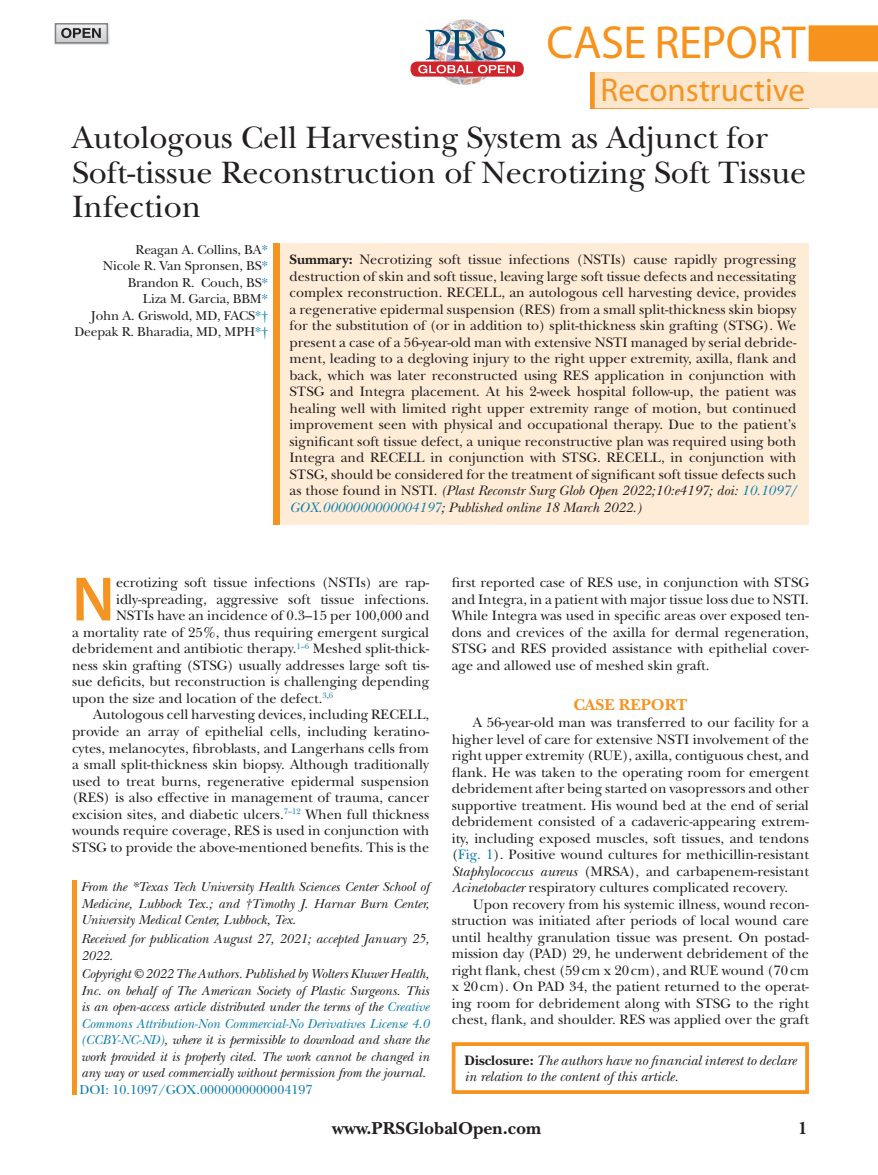
<style>
.page{position:relative;width:878px;height:1175px;background:#fff}
.page>*{position:absolute;margin:0;border:0;box-sizing:border-box;transform-origin:0 0}
.t1{font:600 63.15px "Myriad Pro";color:#f49423}
.t2{font:46.5px "Myriad Pro";letter-spacing:-.01em;color:#f7931d}
.t3{font:33px "Myriad Pro";color:#f49423}
.t4{font:32.25px/34.5px "New Baskerville Std";color:#231f20}
.t5{font:700 18px "New Baskerville Std";color:#231f20}
.t6{font:700 16.5px "New Baskerville Std";color:#f49423}
.t7{font:14.25px/16.5px "New Baskerville Std";color:#231f20;text-align:justify}
.t8{font:italic 14.25px/16.5px "New Baskerville Std";color:#231f20}
.t9{font:italic 13.5px/16.5px "New Baskerville Std";color:#231f20;text-align:justify}
.t10{font:13.5px/16.5px "New Baskerville Std";letter-spacing:-.01em;color:#231f20;text-align:right}
.t11{font:13.5px "New Baskerville Std";color:#0f7eac}
.s1{color:#0f7eac}
.s2{font-weight:700}
.s3{font-style:italic}
.s4{font-style:italic;color:#0f7eac}
.s5{font-weight:700;font-style:normal}
</style>
<div class="page">
<div style="left:452px;top:1042px;width:356px;height:52px;border:4px solid #f7931d"></div>
<div style="left:594px;top:72px;width:284px;height:36px;background:#fde6cb"></div>
<hr style="left:72px;top:880px;width:4px;height:50px;background:#f49423">
<hr style="left:72px;top:930px;width:4px;height:35px;background:#f49423">
<hr style="left:72px;top:965px;width:4px;height:118px;background:#f49423">
<hr style="left:72px;top:1081px;width:4px;height:13px;background:#f49423">
<div style="left:274px;top:243px;width:534px;height:281px;background:#feecd7"></div>
<div style="left:274px;top:242px;width:6px;height:282px;background:#f49423"></div>
<img style="left:54px;top:23px;width:55px;height:22px">
<div style="left:55px;top:23px;width:53px;height:21px;border:2px solid #808285"></div>
<svg style="left:61px;top:28px;width:40px;height:10px"></svg>
<div style="left:808px;top:25px;width:70px;height:36px;background:#f7931d"></div>
<img style="left:441px;top:20px;width:48px;height:64px">
<div style="left:410px;top:61px;width:113px;height:16px;background:#d1232a;border-radius:7px"></div>
<img style="left:418px;top:29px;width:97px;height:44px">
<h2 class="t2" style="left:546px;top:14px;width:260px">Case Report</h2>
<h3 class="t3" style="left:600px;top:69px;width:206px">Reconstructive</h3>
<h3 class="t4" style="left:72px;top:121px;width:735px">Autologous Cell Harvesting System as Adjunct for<br>Soft-tissue Reconstruction of Necrotizing Soft Tissue<br>Infection</h3>
<p class="t10" style="left:74px;top:241px;width:195px">Reagan A. Collins, BA<span class="s1">*<br></span>Nicole R. Van Spronsen, BS<span class="s1">*<br></span>Brandon R. Couch, BS<span class="s1">*<br></span>Liza M. Garcia, BBM<span class="s1">*<br></span>John A. Griswold, MD, FACS<span class="s1">*†<br></span>Deepak R. Bharadia, MD, MPH<span class="s1">*†</span></p>
<p class="t7" style="left:289px;top:251px;width:508px"><span class="s2">Summary:</span> Necrotizing soft tissue infections (NSTIs) cause rapidly progressing destruction of skin and soft tissue, leaving large soft tissue defects and necessitating complex reconstruction. RECELL, an autologous cell harvesting device, provides a regenerative epidermal suspension (RES) from a small split-thickness skin biopsy for the substitution of (or in addition to) split-thickness skin grafting (STSG). We present a case of a 56-year-old man with extensive NSTI managed by serial debride&shy;ment, leading to a degloving injury to the right upper extremity, axilla, flank and back, which was later reconstructed using RES application in conjunction with STSG and Integra placement. At his 2-week hospital follow-up, the patient was healing well with limited right upper extremity range of motion, but continued improvement seen with physical and occupational therapy. Due to the patient’s significant soft tissue defect, a unique reconstructive plan was required using both Integra and RECELL in conjunction with STSG. RECELL, in conjunction with STSG, should be considered for the treatment of significant soft tissue defects such as those found in NSTI. <span class="s3">(Plast Reconstr Surg Glob Open 2022;10:e4197; doi:</span> <span class="s4">10.1097/ GOX.0000000000004197</span><span class="s3">; Published online 18 March 2022.)</span></p>
<h1 class="t1" style="left:72px;top:559px;width:44px">N</h1>
<p class="t7" style="left:116px;top:574px;width:315px">ecrotizing soft tissue infections (NSTIs) are rap-</p>
<p class="t7" style="left:116px;top:591px;width:314px">idly-spreading, aggressive soft tissue infections.</p>
<p class="t7" style="left:116px;top:607px;width:315px">NSTIs have an incidence of 0.3–15 per 100,000 and</p>
<p class="t7" style="left:72px;top:624px;width:359px">a mortality rate of 25%, thus requiring emergent surgical</p>
<p class="t7" style="left:72px;top:640px;width:359px">debridement and antibiotic therapy.<sup>1–6</sup> Meshed split-thick-</p>
<p class="t7" style="left:72px;top:657px;width:359px">ness skin grafting (STSG) usually addresses large soft tis-</p>
<p class="t7" style="left:72px;top:673px;width:359px">sue deficits, but reconstruction is challenging depending</p>
<p class="t7" style="left:72px;top:690px;width:263px">upon the size and location of the defect.<sup>3</sup><sup>,</sup><sup>6</sup></p>
<p class="t7" style="left:93px;top:706px;width:338px">Autologous cell harvesting devices, including RECELL,</p>
<p class="t7" style="left:72px;top:723px;width:359px">provide an array of epithelial cells, including keratino-</p>
<p class="t7" style="left:72px;top:739px;width:358px">cytes, melanocytes, fibroblasts, and Langerhans cells from</p>
<p class="t7" style="left:72px;top:756px;width:359px">a small split-thickness skin biopsy. Although traditionally</p>
<p class="t7" style="left:72px;top:772px;width:358px">used to treat burns, regenerative epidermal suspension</p>
<p class="t7" style="left:72px;top:789px;width:358px">(RES) is also effective in management of trauma, cancer</p>
<p class="t7" style="left:72px;top:805px;width:359px">excision sites, and diabetic ulcers.<sup>7–12</sup> When full thickness</p>
<p class="t7" style="left:72px;top:822px;width:358px">wounds require coverage, RES is used in conjunction with</p>
<p class="t7" style="left:72px;top:838px;width:359px">STSG to provide the above-mentioned benefits. This is the</p>
<p class="t9" style="left:81px;top:878px;width:350px">From the *Texas Tech University Health Sciences Center School of Medicine, Lubbock Tex.; and †Timothy J. Harnar Burn Center, University Medical Center, Lubbock, Tex.</p>
<p class="t9" style="left:81px;top:930px;width:350px">Received for publication August 27, 2021; accepted January 25,<br>2022.</p>
<p class="t9" style="left:81px;top:965px;width:350px">Copyright © 2022 The Authors. Published by Wolters Kluwer Health, Inc. on behalf of The American Society of Plastic Surgeons. This is an open-access article distributed under the terms of the <span class="s1">Creative Commons Attribution-Non Commercial-No Derivatives License 4.0 (CCBY-NC-ND)</span>, where it is permissible to download and share the work provided it is properly cited. The work cannot be changed in any way or used commercially without permission from the journal.</p>
<p class="t11" style="left:80px;top:1081px;width:234px">DOI: 10.1097/GOX.0000000000004197</p>
<p class="t7" style="left:452px;top:574px;width:359px">first reported case of RES use, in conjunction with STSG and Integra, in a patient with major tissue loss due to NSTI.<br>While Integra was used in specific areas over exposed ten&shy;dons and crevices of the axilla for dermal regeneration, STSG and RES provided assistance with epithelial cover&shy;age and allowed use of meshed skin graft.</p>
<p class="t6" style="left:573px;top:695px;width:115px">CASE REPORT</p>
<p class="t7" style="left:451px;top:714px;width:359px;text-indent:21px">A 56-year-old man was transferred to our facility for a higher level of care for extensive NSTI involvement of the right upper extremity (RUE), axilla, contiguous chest, and flank. He was taken to the operating room for emergent debridement after being started on vasopressors and other supportive treatment. His wound bed at the end of serial debridement consisted of a cadaveric-appearing extrem&shy;ity, including exposed muscles, soft tissues, and tendons (<span class="s1">Fig. 1</span>). Positive wound cultures for methicillin-resistant <span class="s3">Staphylococcus aureus</span> (MRSA), and carbapenem-resistant <span class="s3">Acinetobacter</span> respiratory cultures complicated recovery.</p>
<p class="t7" style="left:451px;top:895px;width:359px;text-indent:21px">Upon recovery from his systemic illness, wound recon&shy;struction was initiated after periods of local wound care until healthy granulation tissue was present. On postad&shy;mission day (PAD) 29, he underwent debridement of the right flank, chest (59cm x 20cm), and RUE wound (70cm x 20cm). On PAD 34, the patient returned to the operat&shy;ing room for debridement along with STSG to the right chest, flank, and shoulder. RES was applied over the graft</p>
<p class="t8" style="left:464px;top:1051px;width:333px"><span class="s5">Disclosure:</span> The authors have no financial interest to declare in relation to the content of this article.</p>
<p class="t5" style="left:332px;top:1118px;width:210px">www.PRSGlobalOpen.com</p>
<p class="t5" style="left:798px;top:1118px;width:11px">1</p>
</div>
